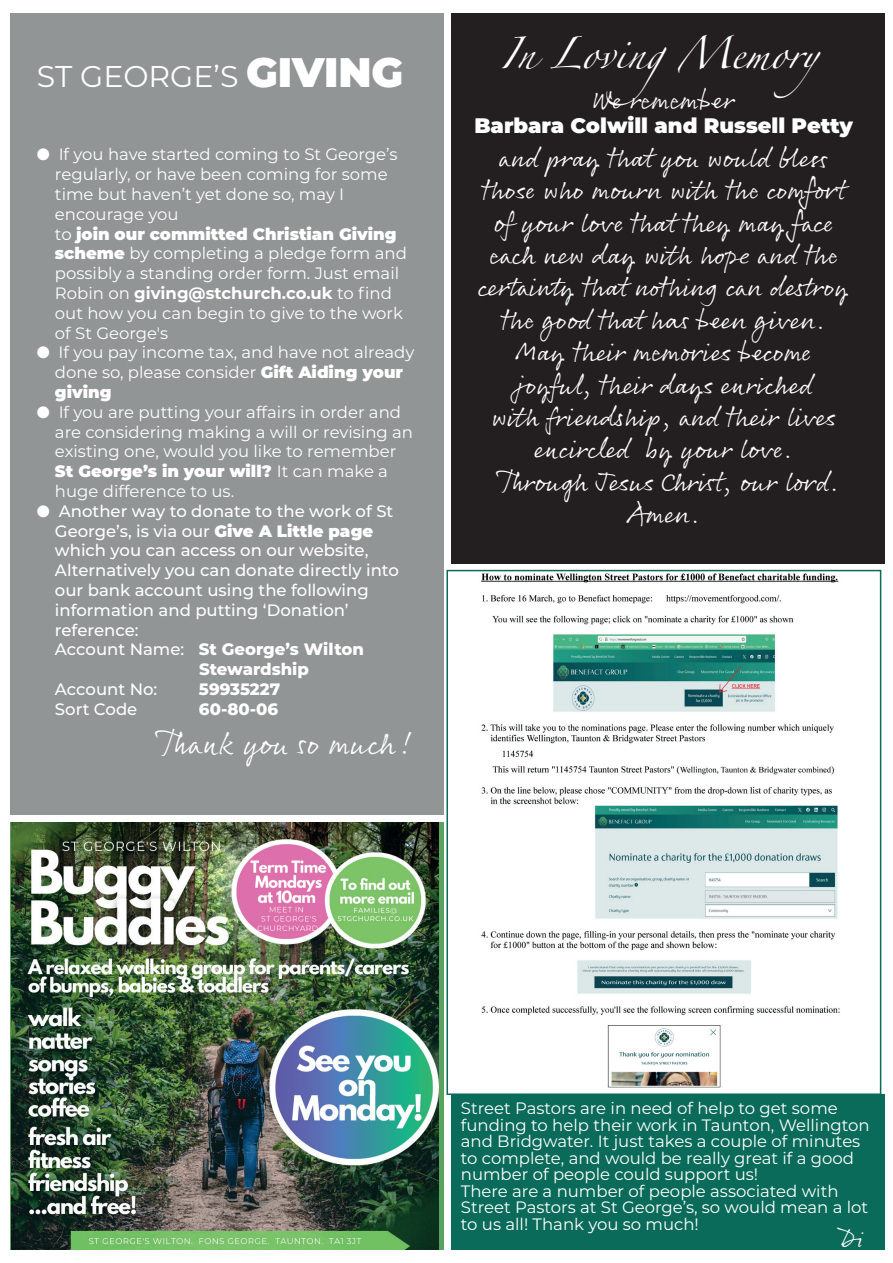
<style>
.page{position:relative;width:893px;height:1263px;background:#fff}
.page>*{position:absolute;margin:0;border:0;box-sizing:border-box;transform-origin:0 0}
.t1{font:31.5px "Rollerscript Smooth";color:#fff}
.t2{font:30px "Montserrat";color:#fff}
.t3{font:28.5px "Zapfino";color:#fff}
.t4{font:27px/32.4px "Rollerscript Smooth";color:#fff;text-align:center}
.t5{font:22.5px "Rollerscript Smooth";color:#fff}
.t6{font:900 21px "Montserrat";color:#fff}
.t7{font:16.5px/19.8px "Montserrat";color:#fff}
.t8{font:500 16.5px "Montserrat";color:#fff}
.t9{font:800 16.5px "Montserrat";color:#fff}
.s1{font-weight:900;font-size:41.25px}
.s2{font-weight:900}
.s3{font-weight:700}
.s4{font-weight:500}
</style>
<div class="page">
<div style="left:11px;top:13px;width:433px;height:801px;background:#929595"></div>
<div style="left:451px;top:13px;width:434px;height:550px;background:#231f20"></div>
<img style="left:481px;top:573px;width:359px;height:515px">
<div style="left:446px;top:570px;width:435px;height:525px;border:2px solid #0a6b5a"></div>
<div style="left:451px;top:1094px;width:434px;height:156px;background:#0a6b5a"></div>
<img style="left:12px;top:823px;width:427px;height:426px">
<h2 class="t2" style="left:37px;top:55px;width:368px">ST GEORGE’S <span class="s1">GIVING</span></h2>
<p class="t7" style="left:55px;top:144px;width:353px;text-indent:-18px">● If you have started coming to St George’s regularly, or have been coming for some time but haven’t yet done so, may I encourage you<br>to <span class="s2">join our committed Christian Giving scheme</span> by completing a pledge form and possibly a standing order form. Just email Robin on <span class="s3">giving@stchurch.co.uk</span> to find out how you can begin to give to the work of St George's</p>
<p class="t7" style="left:55px;top:342px;width:361px;text-indent:-18px">● If you pay income tax, and have not already done so, please consider <span class="s2">Gift Aiding your giving</span></p>
<p class="t7" style="left:55px;top:401px;width:360px;text-indent:-18px">● If you are putting your affairs in order and are considering making a will or revising an existing one, would you like to remember <span class="s2">St George’s in your will?</span> It can make a huge difference to us.</p>
<p class="t8" style="left:37px;top:499px;width:358px">● Another way to donate to the work of St</p>
<p class="t8" style="left:55px;top:519px;width:320px">George’s, is via our <span class="s2">Give A Little page</span></p>
<p class="t8" style="left:55px;top:539px;width:315px">which you can access on our website,</p>
<p class="t8" style="left:55px;top:559px;width:345px">Alternatively you can donate directly into</p>
<p class="t8" style="left:55px;top:579px;width:315px">our bank account using the following</p>
<p class="t8" style="left:55px;top:598px;width:295px">information and putting ‘Donation’</p>
<p class="t8" style="left:55px;top:618px;width:85px">reference:</p>
<p class="t9" style="left:55px;top:637px;width:311px"><span class="s4">Account Name:</span> St George’s Wilton</p>
<p class="t9" style="left:199px;top:657px;width:111px">Stewardship</p>
<p class="t8" style="left:55px;top:678px;width:104px">Account No:</p>
<p class="t9" style="left:199px;top:677px;width:83px">59935227</p>
<p class="t8" style="left:55px;top:697px;width:84px">Sort Code</p>
<p class="t9" style="left:199px;top:697px;width:81px">60-80-06</p>
<h1 class="t1" style="left:155px;top:723px;width:261px">Thank you so much!</h1>
<h3 class="t3" style="left:499px;top:42px;width:350px">In LovingMemory</h3>
<h3 class="t4" style="left:593px;top:82px;width:143px">We remember</h3>
<p class="t6" style="left:474px;top:110px;width:380px">Barbara Colwill and Russell Petty</p>
<p class="t4" style="left:478px;top:140px;width:373px">and pray that you would bless those who mourn with the comfort of your love that they may face each new day with hope and the certainty that nothing can destroy the good that has been given.<br>May their memories become joyful, their days enriched<br>with friendship, and their lives encircled by your love.<br>Through Jesus Christ, our lord.<br>Amen.</p>
<p class="t7" style="left:461px;top:1099px;width:410px;line-height:16.5px">Street Pastors are in need of help to get some funding to help their work in Taunton, Wellington and Bridgwater. It just takes a couple of minutes to complete, and would be really great if a good number of people could support us!<br>There are a number of people associated with Street Pastors at St George’s, so would mean a lot to us all! Thank you so much!</p>
<h3 class="t5" style="left:839px;top:1225px;width:26px">Di</h3>
</div>
